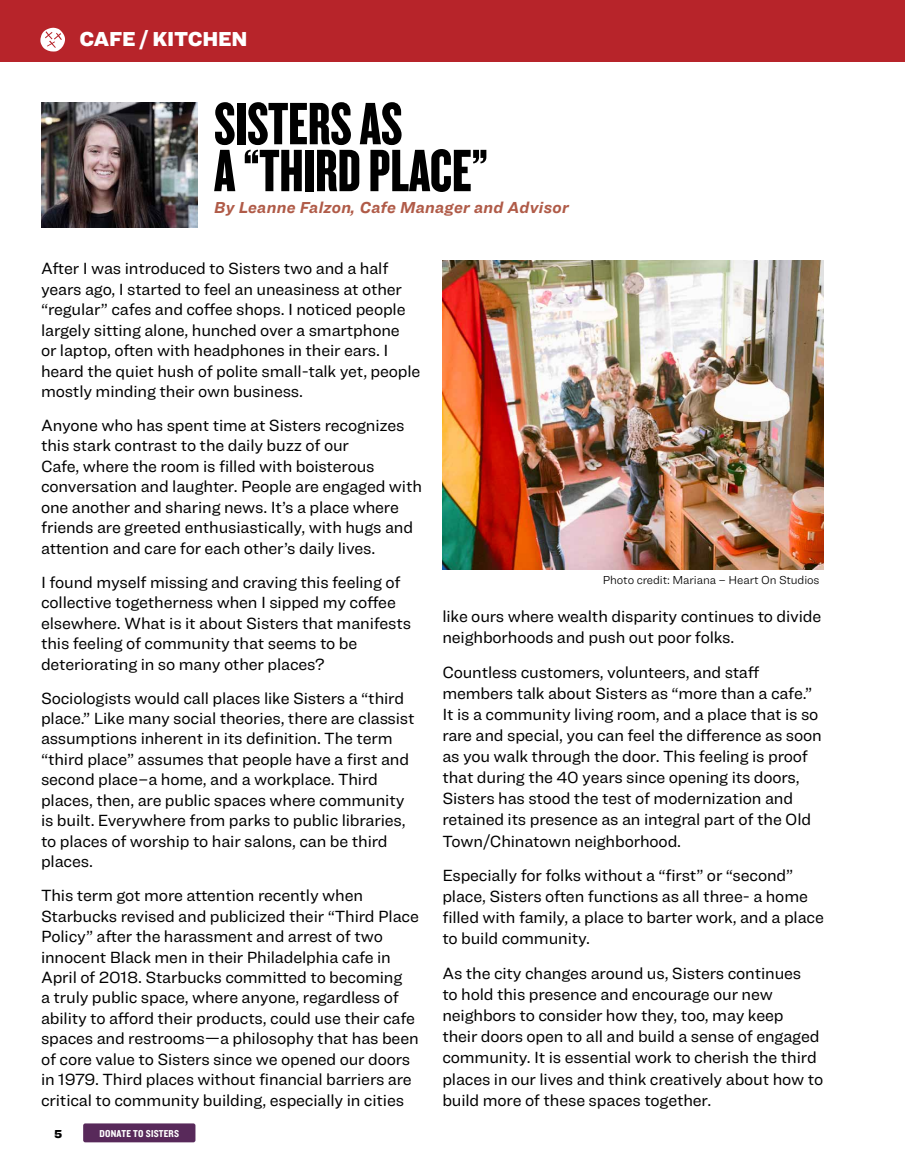
<style>
.page{position:relative;width:905px;height:1161px;background:#fff}
.page>*{position:absolute;margin:0;border:0;box-sizing:border-box;transform-origin:0 0}
.t1{font:62.1px/47px "Knockout HTF68 Full Featherwt";color:#000}
.t2{font:900 21px "Ringside";letter-spacing:-.01em;color:#fff}
.t3{font:16.8px/20.4px "Ringside";letter-spacing:-.01em;color:#000}
.t4{font:italic 700 16.5px "Ringside";letter-spacing:.02em;color:#b05b48}
.t5{font:300 12px "Ringside";letter-spacing:-.01em;color:#000}
.t6{font:900 12px "Ringside";color:#000}
.t7{font:10.35px "Knockout HTF50 Welterweight";letter-spacing:.02em;color:#fff}
</style>
<div class="page">
<div style="left:83px;top:1123px;width:112px;height:19px;background:#58295a;border-radius:2px"></div>
<div style="left:0;top:0;width:904px;height:62px;background:#b7242a"></div>
<svg style="left:40px;top:28px;width:25px;height:24px"></svg>
<img style="left:442px;top:261px;width:382px;height:309px">
<img style="left:41px;top:103px;width:156px;height:125px">
<p class="t2" style="left:79px;top:23px;width:170px">CAFE / KITCHEN</p>
<h1 class="t1" style="left:214px;top:101px;width:275px">SISTERS AS<br>A “THIRD PLACE”</h1>
<p class="t4" style="left:214px;top:195px;width:356px">By Leanne Falzon, Cafe Manager and Advisor</p>
<p class="t3" style="left:41px;top:258px;width:381px">After I was introduced to Sisters two and a half years ago, I started to feel an uneasiness at other “regular” cafes and coffee shops. I noticed people largely sitting alone, hunched over a smartphone<br>or laptop, often with headphones in their ears. I heard the quiet hush of polite small-talk yet, people mostly minding their own business.</p>
<p class="t3" style="left:41px;top:415px;width:382px">Anyone who has spent time at Sisters recognizes this stark contrast to the daily buzz of our<br>Cafe, where the room is filled with boisterous conversation and laughter. People are engaged with one another and sharing news. It’s a place where friends are greeted enthusiastically, with hugs and attention and care for each other’s daily lives.</p>
<p class="t3" style="left:41px;top:571px;width:371px">I found myself missing and craving this feeling of collective togetherness when I sipped my coffee elsewhere. What is it about Sisters that manifests this feeling of community that seems to be deteriorating in so many other places?</p>
<p class="t3" style="left:41px;top:687px;width:375px">Sociologists would call places like Sisters a “third place.” Like many social theories, there are classist assumptions inherent in its definition. The term “third place” assumes that people have a first and second place–a home, and a workplace. Third places, then, are public spaces where community is built. Everywhere from parks to public libraries, to places of worship to hair salons, can be third places.</p>
<p class="t3" style="left:41px;top:885px;width:379px">This term got more attention recently when Starbucks revised and publicized their “Third Place Policy” after the harassment and arrest of two innocent Black men in their Philadelphia cafe in April of 2018. Starbucks committed to becoming<br>a truly public space, where anyone, regardless of ability to afford their products, could use their cafe spaces and restrooms—a philosophy that has been of core value to Sisters since we opened our doors in 1979. Third places without financial barriers are critical to community building, especially in cities</p>
<p class="t6" style="left:54px;top:1124px;width:10px">5</p>
<p class="t7" style="left:99px;top:1128px;width:81px">DONATE TO SISTERS</p>
<p class="t5" style="left:603px;top:572px;width:218px">Photo credit: Mariana – Heart On Studios</p>
<p class="t3" style="left:442px;top:605px;width:380px;line-height:21.1px">like ours where wealth disparity continues to divide neighborhoods and push out poor folks.</p>
<p class="t3" style="left:442px;top:661px;width:381px;line-height:21.1px">Countless customers, volunteers, and staff members talk about Sisters as “more than a cafe.” It is a community living room, and a place that is so rare and special, you can feel the difference as soon as you walk through the door. This feeling is proof that during the 40 years since opening its doors, Sisters has stood the test of modernization and retained its presence as an integral part of the Old Town/Chinatown neighborhood.</p>
<p class="t3" style="left:442px;top:864px;width:383px;line-height:21.1px">Especially for folks without a “first” or “second” place, Sisters often functions as all three- a home filled with family, a place to barter work, and a place to build community.</p>
<p class="t3" style="left:442px;top:962px;width:382px;line-height:21.1px">As the city changes around us, Sisters continues<br>to hold this presence and encourage our new neighbors to consider how they, too, may keep<br>their doors open to all and build a sense of engaged community. It is essential work to cherish the third places in our lives and think creatively about how to build more of these spaces together.</p>
</div>
